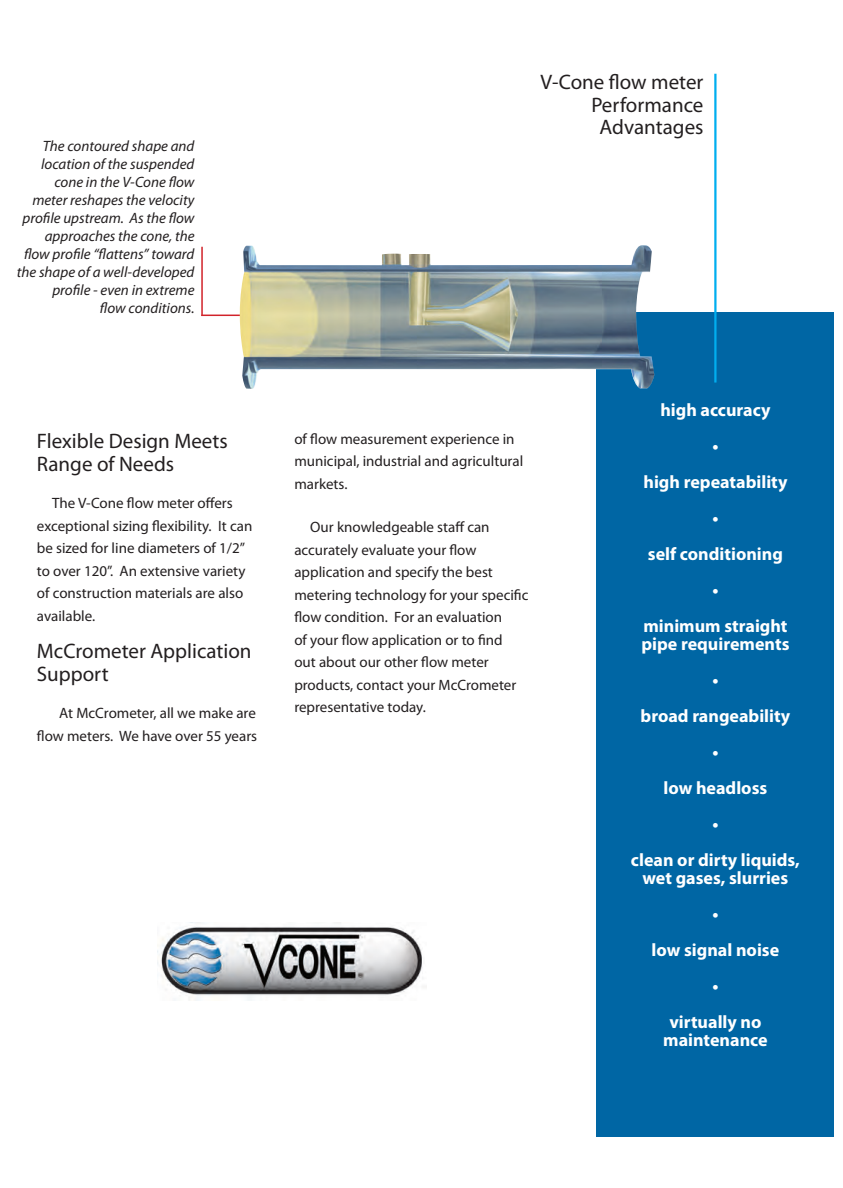
<style>
.page{position:relative;width:843px;height:1188px;background:#fff}
.page>*{position:absolute;margin:0;border:0;box-sizing:border-box;transform-origin:0 0}
.t1{font:21px/22.5px "Myriad Pro";color:#231f20}
.t2{font:700 18px "Myriad Pro";color:#fff}
.t3{font:15px/22.5px "Myriad Pro";color:#231f20}
.t4{font:italic 15px/18px "Myriad Pro";color:#231f20;text-align:right}
</style>
<div class="page">
<div style="left:597px;top:313px;width:236px;height:824px;background:#0066a4"></div>
<hr style="left:201px;top:315px;width:40px;height:1px;background:#d1232a">
<hr style="left:201px;top:247px;width:2px;height:69px;background:#d1232a">
<img style="left:240px;top:245px;width:414px;height:144px">
<hr style="left:714px;top:74px;width:2px;height:309px;background:#00aeef">
<img style="left:157px;top:922px;width:269px;height:78px">
<p class="t4" style="left:23px;top:137px;width:173px">The contoured shape and location of the suspended cone in the V-Cone flow meter reshapes the velocity profile upstream. As the flow approaches the cone, the</p>
<p class="t4" style="left:17px;top:245px;width:179px">flow profile “flattens” toward the shape of a well-developed profile - even in extreme</p>
<p class="t4" style="left:100px;top:299px;width:96px">flow conditions.</p>
<p class="t1" style="left:37px;top:430px;width:192px">Flexible Design Meets<br>Range of Needs</p>
<p class="t3" style="left:37px;top:492px;width:217px;text-indent:15px">The V-Cone flow meter offers exceptional sizing flexibility. It can be sized for line diameters of 1/2” to over 120”. An extensive variety of construction materials are also available.</p>
<p class="t1" style="left:37px;top:640px;width:216px">McCrometer Application<br>Support</p>
<p class="t3" style="left:37px;top:702px;width:222px;text-align:right">At McCrometer, all we make are flow meters. We have over 55 years</p>
<p class="t1" style="left:540px;top:71px;width:164px">V-Cone flow meter</p>
<p class="t1" style="left:591px;top:93px;width:114px">Performance</p>
<p class="t1" style="left:599px;top:116px;width:105px">Advantages</p>
<p class="t3" style="left:294px;top:427px;width:230px">of flow measurement experience in municipal, industrial and agricultural markets.</p>
<p class="t3" style="left:294px;top:516px;width:235px;text-indent:16px">Our knowledgeable staff can accurately evaluate your flow application and specify the best metering technology for your specific flow condition. For an evaluation<br>of your flow application or to find<br>out about our other flow meter products, contact your McCrometer representative today.</p>
<p class="t2" style="left:660px;top:399px;width:112px">high accuracy</p>
<p class="t2" style="left:712px;top:435px;width:8px">•</p>
<p class="t2" style="left:643px;top:471px;width:145px">high repeatability</p>
<p class="t2" style="left:712px;top:507px;width:8px">•</p>
<p class="t2" style="left:647px;top:543px;width:137px">self conditioning</p>
<p class="t2" style="left:712px;top:579px;width:8px">•</p>
<p class="t2" style="left:643px;top:615px;width:146px">minimum straight</p>
<p class="t2" style="left:641px;top:633px;width:150px">pipe requirements</p>
<p class="t2" style="left:712px;top:669px;width:8px">•</p>
<p class="t2" style="left:640px;top:705px;width:151px">broad rangeability</p>
<p class="t2" style="left:712px;top:741px;width:8px">•</p>
<p class="t2" style="left:663px;top:777px;width:105px">low headloss</p>
<p class="t2" style="left:712px;top:813px;width:8px">•</p>
<p class="t2" style="left:631px;top:849px;width:170px">clean or dirty liquids,</p>
<p class="t2" style="left:642px;top:867px;width:147px">wet gases, slurries</p>
<p class="t2" style="left:712px;top:903px;width:8px">•</p>
<p class="t2" style="left:651px;top:939px;width:129px">low signal noise</p>
<p class="t2" style="left:712px;top:975px;width:8px">•</p>
<p class="t2" style="left:669px;top:1011px;width:94px">virtually no</p>
<p class="t2" style="left:663px;top:1029px;width:106px">maintenance</p>
</div>
